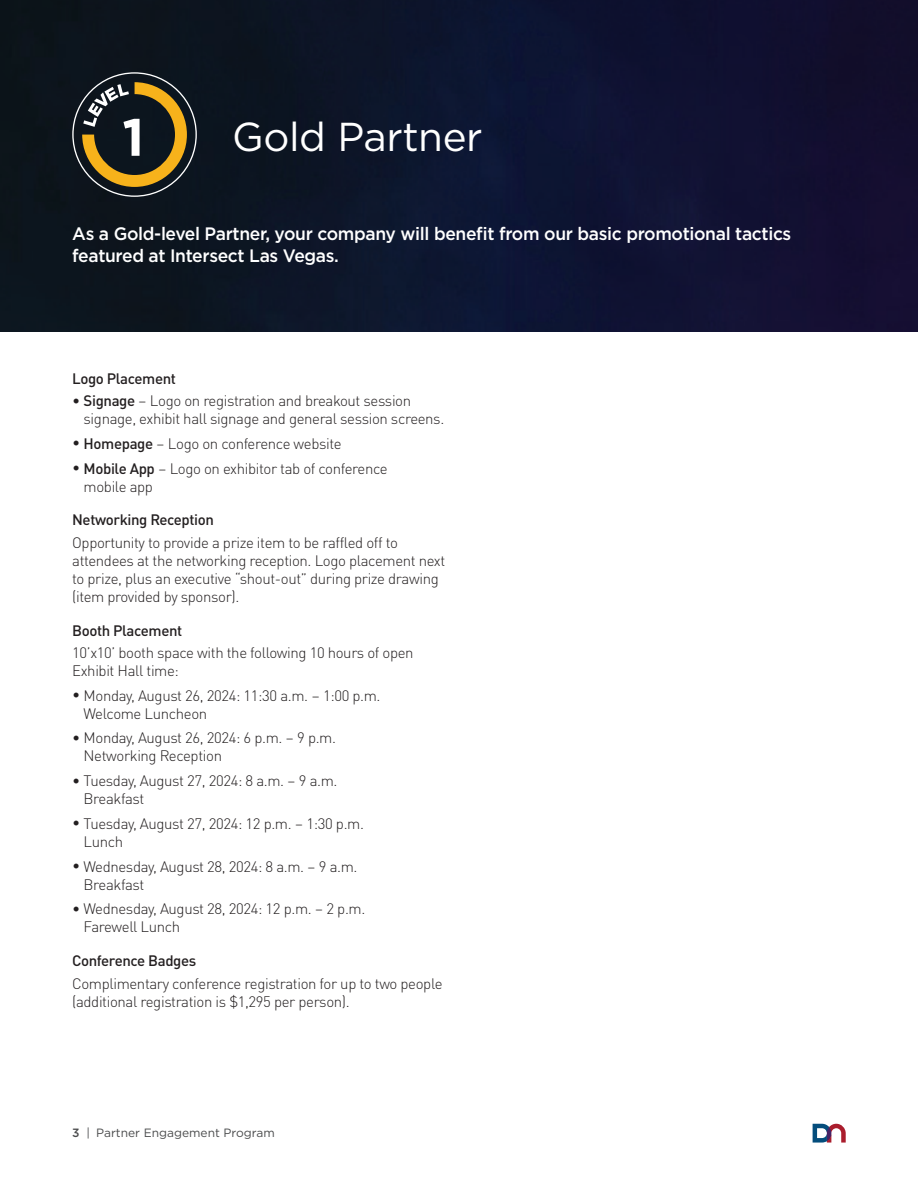
<style>
.page{position:relative;width:918px;height:1188px;background:#fff}
.page>*{position:absolute;margin:0;border:0;box-sizing:border-box;transform-origin:0 0}
.t1{font:700 52.5px "Gotham";color:#fff}
.t2{font:40.35px "Gotham";letter-spacing:-.01em;color:#fff}
.t3{font:500 18px/21.6px "Gotham";letter-spacing:-.02em;color:#fff}
.t4{font:300 15px/18px "DIN Pro";letter-spacing:-.025em;color:#231f20}
.t5{font:500 15px "DIN Pro";letter-spacing:-.025em;color:#231f20}
.t6{font:12px "Gotham";color:#4b4c4d}
.s1{font-weight:500}
</style>
<div class="page">
<svg style="left:813px;top:1124px;width:33px;height:19px"></svg>
<img style="left:0;top:0;width:918px;height:332px">
<svg style="left:72px;top:72px;width:125px;height:125px;background:#413c2a"></svg>
<h1 class="t1" style="left:122px;top:102px;width:24px">1</h1>
<h2 class="t2" style="left:232px;top:111px;width:252px">Gold Partner</h2>
<p class="t3" style="left:72px;top:223px;width:721px">As a Gold-level Partner, your company will benefit from our basic promotional tactics featured at Intersect Las Vegas.</p>
<p class="t5" style="left:72px;top:367px;width:105px">Logo Placement</p>
<p class="t4" style="left:84px;top:391px;width:362px;text-indent:-11px">• <span class="s1">Signage</span> – Logo on registration and breakout session signage, exhibit hall signage and general session screens.</p>
<p class="t4" style="left:72px;top:433px;width:271px">• <span class="s1">Homepage</span> – Logo on conference website</p>
<p class="t4" style="left:84px;top:458px;width:306px;text-indent:-11px">• <span class="s1">Mobile App</span> – Logo on exhibitor tab of conference mobile app</p>
<p class="t5" style="left:72px;top:508px;width:143px">Networking Reception</p>
<p class="t4" style="left:72px;top:532px;width:375px">Opportunity to provide a prize item to be raffled off to attendees at the networking reception. Logo placement next to prize, plus an executive “shout-out” during prize drawing (item provided by sponsor).</p>
<p class="t5" style="left:72px;top:619px;width:112px">Booth Placement</p>
<p class="t4" style="left:72px;top:643px;width:343px">10’x10’ booth space with the following 10 hours of open<br>Exhibit Hall time:</p>
<p class="t4" style="left:84px;top:685px;width:298px;text-indent:-11px">• Monday, August 26, 2024: 11:30 a.m. – 1:00 p.m.<br>Welcome Luncheon</p>
<p class="t4" style="left:84px;top:728px;width:254px;text-indent:-11px">• Monday, August 26, 2024: 6 p.m. – 9 p.m.<br>Networking Reception</p>
<p class="t4" style="left:84px;top:771px;width:255px;text-indent:-11px">• Tuesday, August 27, 2024: 8 a.m. – 9 a.m.<br>Breakfast</p>
<p class="t4" style="left:84px;top:814px;width:282px;text-indent:-11px">• Tuesday, August 27, 2024: 12 p.m. – 1:30 p.m.<br>Lunch</p>
<p class="t4" style="left:84px;top:856px;width:275px;text-indent:-11px">• Wednesday, August 28, 2024: 8 a.m. – 9 a.m.<br>Breakfast</p>
<p class="t4" style="left:84px;top:899px;width:283px;text-indent:-11px">• Wednesday, August 28, 2024: 12 p.m. – 2 p.m.<br>Farewell Lunch</p>
<p class="t5" style="left:72px;top:949px;width:126px">Conference Badges</p>
<p class="t4" style="left:72px;top:973px;width:372px">Complimentary conference registration for up to two people (additional registration is $1,295 per person).</p>
<p class="t6" style="left:72px;top:1125px;width:204px"><span class="s1">3</span> | Partner Engagement Program</p>
</div>
